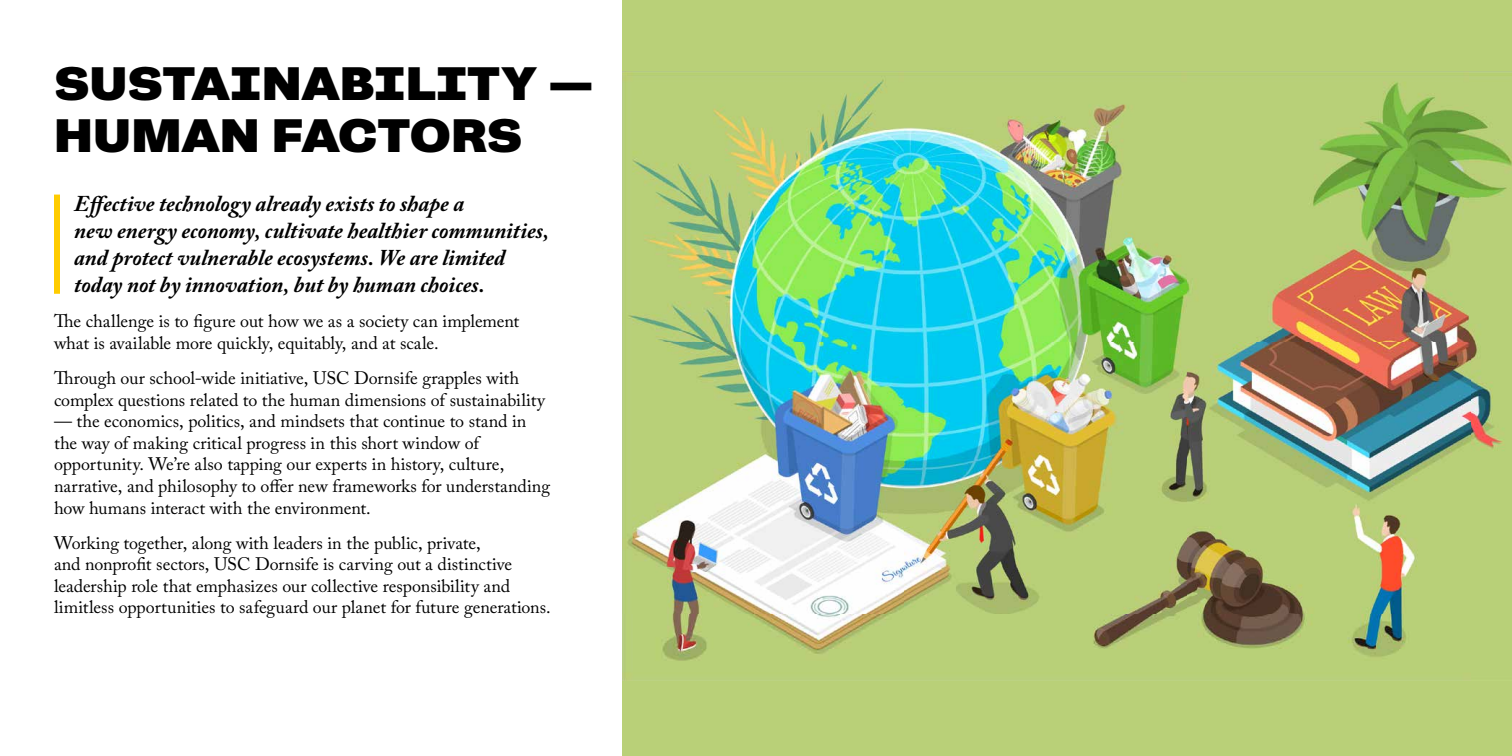
<style>
.page{position:relative;width:1512px;height:756px;background:#fff}
.page>*{position:absolute;margin:0;border:0;box-sizing:border-box;transform-origin:0 0}
.t1{font:900 46.8px/52.1px "Campaign";color:#000}
.t2{font:italic 700 22.5px/27px "Adobe Caslon Pro";color:#000}
.t3{font:18px/21.6px "Adobe Caslon Pro";letter-spacing:-.005em;color:#000}
</style>
<div class="page">
<div style="left:622px;top:0;width:890px;height:756px;background:#b9d078"></div>
<img style="left:622px;top:71px;width:890px;height:609px">
<div style="left:54px;top:195px;width:6px;height:99px;background:#fc0"></div>
<h1 class="t1" style="left:54px;top:57px;width:540px">SUSTAINABILITY —<br>HUMAN FACTORS</h1>
<p class="t2" style="left:74px;top:190px;width:476px">Effective technology already exists to shape a<br>new energy economy, cultivate healthier communities, and protect vulnerable ecosystems. We are limited today not by innovation, but by human choices.</p>
<p class="t3" style="left:54px;top:310px;width:467px">The challenge is to figure out how we as a society can implement what is available more quickly, equitably, and at scale.</p>
<p class="t3" style="left:54px;top:367px;width:493px">Through our school-wide initiative, USC Dornsife grapples with complex questions related to the human dimensions of sustainability</p>
<p class="t3" style="left:54px;top:410px;width:498px">— the economics, politics, and mindsets that continue to stand in the way of making critical progress in this short window of opportunity. We’re also tapping our experts in history, culture, narrative, and philosophy to offer new frameworks for understanding how humans interact with the environment.</p>
<p class="t3" style="left:54px;top:532px;width:498px">Working together, along with leaders in the public, private,<br>and nonprofit sectors, USC Dornsife is carving out a distinctive leadership role that emphasizes our collective responsibility and limitless opportunities to safeguard our planet for future generations.</p>
</div>
